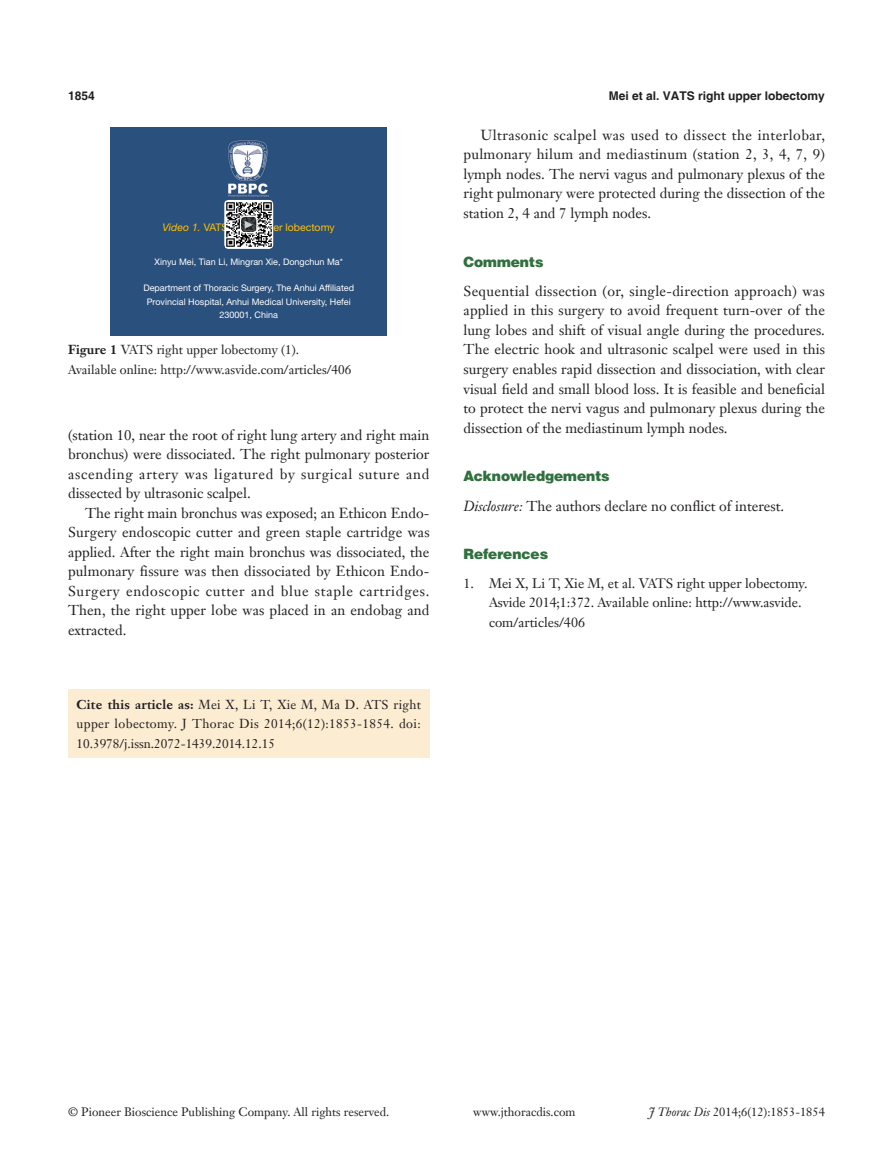
<style>
.page{position:relative;width:893px;height:1170px;background:#fff}
.page>*{position:absolute;margin:0;border:0;box-sizing:border-box;transform-origin:0 0}
.t1{font:14.25px/19.5px "Janson Text LT";color:#231f20;text-align:justify}
.一级标题-6_5{font:900 14.25px "Helvetica";color:#30703e}
.t2{font:13.5px/19.5px "Janson Text LT";color:#231f20}
.t3{font:12.75px/19.5px "Janson Text LT";color:#231f20}
.t4{font:12px "Janson Text LT";color:#231f20}
.t5{font:700 12px "Helvetica";color:#231f20}
.t6{font:11.55px "Times New Roman";color:#fff}
.t7{font:10.5px "Helvetica Neue LT Pro";color:#ffc000}
.t8{font:9px/13.2px "Helvetica Neue LT Pro";color:#fff;text-align:center}
.s1{font-style:italic}
.s2{font-weight:700}
</style>
<div class="page">
<div style="left:111px;top:128px;width:276px;height:207px;background:#2a507d"></div>
<div style="left:68px;top:689px;width:361px;height:69px;background:#fcedd2"></div>
<svg style="left:224px;top:200px;width:49px;height:49px"></svg>
<img style="left:225px;top:201px;width:47px;height:47px">
<svg style="left:240px;top:216px;width:17px;height:16px"></svg>
<div style="left:240px;top:216px;width:17px;height:17px;border:1px solid #fff;border-radius:4px"></div>
<p class="t5" style="left:68px;top:88px;width:28px">1854</p>
<p class="t5" style="left:609px;top:88px;width:218px">Mei et al. VATS right upper lobectomy</p>
<p class="t6" style="left:257px;top:219px;width:13px;rotate:90deg">▲</p>
<p class="t7" style="left:163px;top:221px;width:174px"><span class="s1">Video 1.</span> VATS right upper lobectomy</p>
<p class="t8" style="left:155px;top:255px;width:190px">Xinyu Mei, Tian Li, Mingran Xie, Dongchun Ma*</p>
<p class="t8" style="left:143px;top:281px;width:212px">Department of Thoracic Surgery, The Anhui Affiliated<br>Provincial Hospital, Anhui Medical University, Hefei<br>230001, China</p>
<p class="t3" style="left:68px;top:340px;width:285px"><span class="s2">Figure 1</span> VATS right upper lobectomy (1).<br>Available online: http://www.asvide.com/articles/406</p>
<p class="t1" style="left:68px;top:425px;width:363px">(station 10, near the root of right lung artery and right main bronchus) were dissociated. The right pulmonary posterior ascending artery was ligatured by surgical suture and dissected by ultrasonic scalpel.</p>
<p class="t1" style="left:68px;top:503px;width:363px;text-indent:17px">The right main bronchus was exposed; an Ethicon Endo-Surgery endoscopic cutter and green staple cartridge was applied. After the right main bronchus was dissociated, the pulmonary fissure was then dissociated by Ethicon Endo-Surgery endoscopic cutter and blue staple cartridges.<br>Then, the right upper lobe was placed in an endobag and extracted.</p>
<p class="t3" style="left:77px;top:694px;width:346px;text-align:justify"><span class="s2">Cite this article as:</span> Mei X, Li T, Xie M, Ma D. ATS right upper lobectomy. J Thorac Dis 2014;6(12):1853-1854. doi:<br>10.3978/j.issn.2072-1439.2014.12.15</p>
<p class="t1" style="left:463px;top:125px;width:363px;text-indent:17px">Ultrasonic scalpel was used to dissect the interlobar, pulmonary hilum and mediastinum (station 2, 3, 4, 7, 9) lymph nodes. The nervi vagus and pulmonary plexus of the right pulmonary were protected during the dissection of the station 2, 4 and 7 lymph nodes.</p>
<p class="一级标题-6_5" style="left:463px;top:252px;width:81px">Comments</p>
<p class="t1" style="left:463px;top:281px;width:363px">Sequential dissection (or, single-direction approach) was applied in this surgery to avoid frequent turn-over of the lung lobes and shift of visual angle during the procedures.<br>The electric hook and ultrasonic scalpel were used in this surgery enables rapid dissection and dissociation, with clear visual field and small blood loss. It is feasible and beneficial to protect the nervi vagus and pulmonary plexus during the dissection of the mediastinum lymph nodes.</p>
<p class="一级标题-6_5" style="left:463px;top:467px;width:148px">Acknowledgements</p>
<p class="t1" style="left:463px;top:495px;width:322px"><span class="s1">Disclosure:</span> The authors declare no conflict of interest.</p>
<p class="一级标题-6_5" style="left:463px;top:544px;width:86px">References</p>
<p class="t2" style="left:489px;top:573px;width:320px;text-indent:-26px">1. Mei X, Li T, Xie M, et al. VATS right upper lobectomy.<br>Asvide 2014;1:372. Available online: http://www.asvide. com/articles/406</p>
<p class="t4" style="left:68px;top:1104px;width:323px">© Pioneer Bioscience Publishing Company. All rights reserved.</p>
<p class="t4" style="left:473px;top:1104px;width:104px">www.jthoracdis.com</p>
<p class="t4" style="left:649px;top:1104px;width:178px"><span class="s1">J Thorac Dis</span> 2014;6(12):1853-1854</p>
</div>
